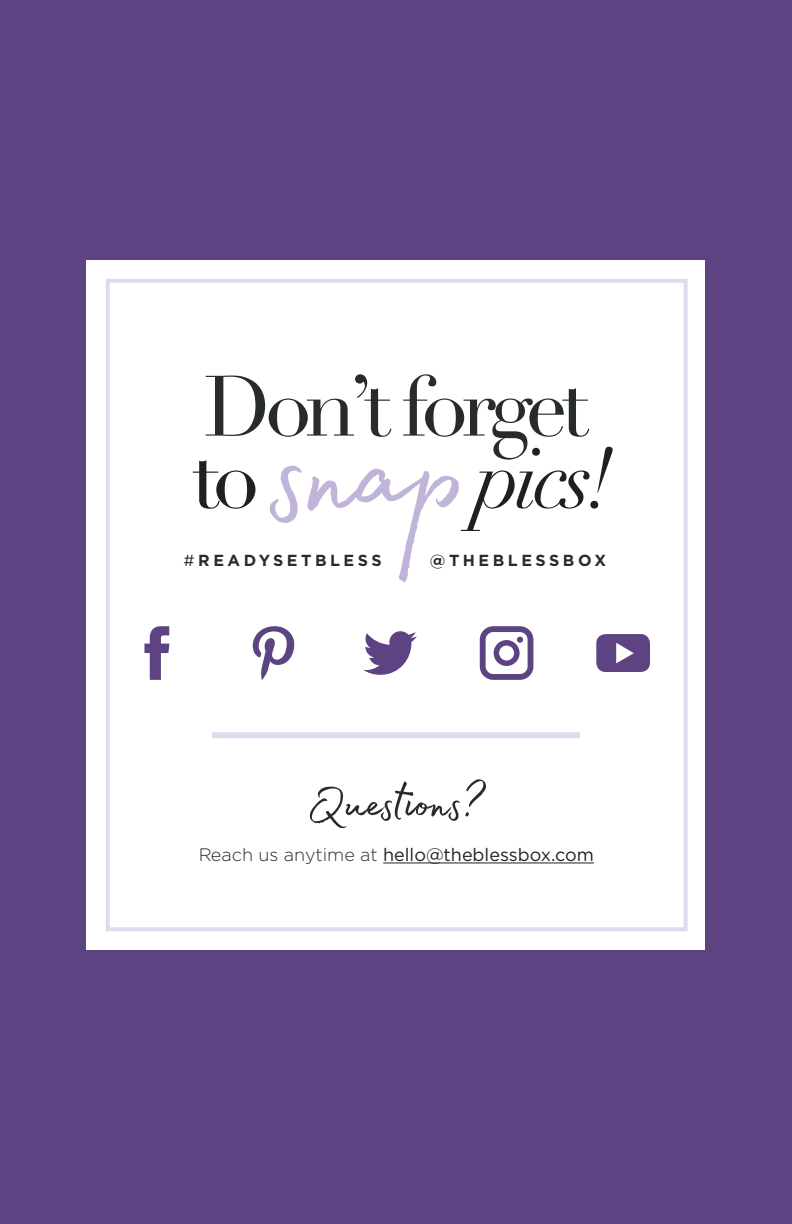
<style>
.page{position:relative;width:792px;height:1224px;background:#5d4382}
.page>*{position:absolute;margin:0;border:0;box-sizing:border-box;transform-origin:0 0}
.t1{font:180px "Madelyn Fill";color:#c0b5d9}
.t2{font:84px "Didot";letter-spacing:-.08em;color:#272c2b}
.t3{font:italic 84px "Didot";color:#241f1f}
.t4{font:84px "Didot";color:#241f1f}
.t5{font:64px "Madelyn Fill";letter-spacing:-.015em;color:#272c2b}
.t6{font:18px "Gotham";color:#241f1f}
.t7{font:700 16px "Gotham";letter-spacing:.22em;color:#272c2b}
.s1{font-weight:400}
.s2{color:#dbaca5}
.s3{font-weight:300;color:#272c2b}
</style>
<div class="page">
<div style="left:87px;top:261px;width:618px;height:689px;background:#fff"></div>
<div style="left:106px;top:279px;width:582px;height:652px;border:4px solid #c0b5d9"></div>
<div style="left:212px;top:732px;width:368px;height:6px;background:#dfdaec"></div>
<hr style="left:383px;top:863px;width:211px;height:1px;background:#241f1f">
<svg style="left:596px;top:634px;width:54px;height:38px;background:#725b92"></svg>
<svg style="left:363px;top:631px;width:54px;height:44px"></svg>
<svg style="left:253px;top:626px;width:41px;height:54px"></svg>
<svg style="left:144px;top:626px;width:25px;height:54px"></svg>
<svg style="left:480px;top:626px;width:53px;height:54px"></svg>
<h2 class="t2" style="left:203px;top:356px;width:387px">Don’t forget</h2>
<h2 class="t4" style="left:191px;top:428px;width:69px">to</h2>
<h2 class="t3" style="left:475px;top:427px;width:140px">pics!</h2>
<h1 class="t1" style="left:266px;top:335px;width:200px">snap</h1>
<p class="t7" style="left:184px;top:551px;width:200px"><span class="s1">#</span>READYSETBLESS</p>
<p class="t7" style="left:405px;top:551px;width:202px"><span class="s2">|</span> @THEBLESSBOX</p>
<h3 class="t5" style="left:307px;top:754px;width:180px">Questions?</h3>
<p class="t6" style="left:198px;top:844px;width:397px"><span class="s3">Reach us anytime at</span> hello@theblessbox.com</p>
</div>
